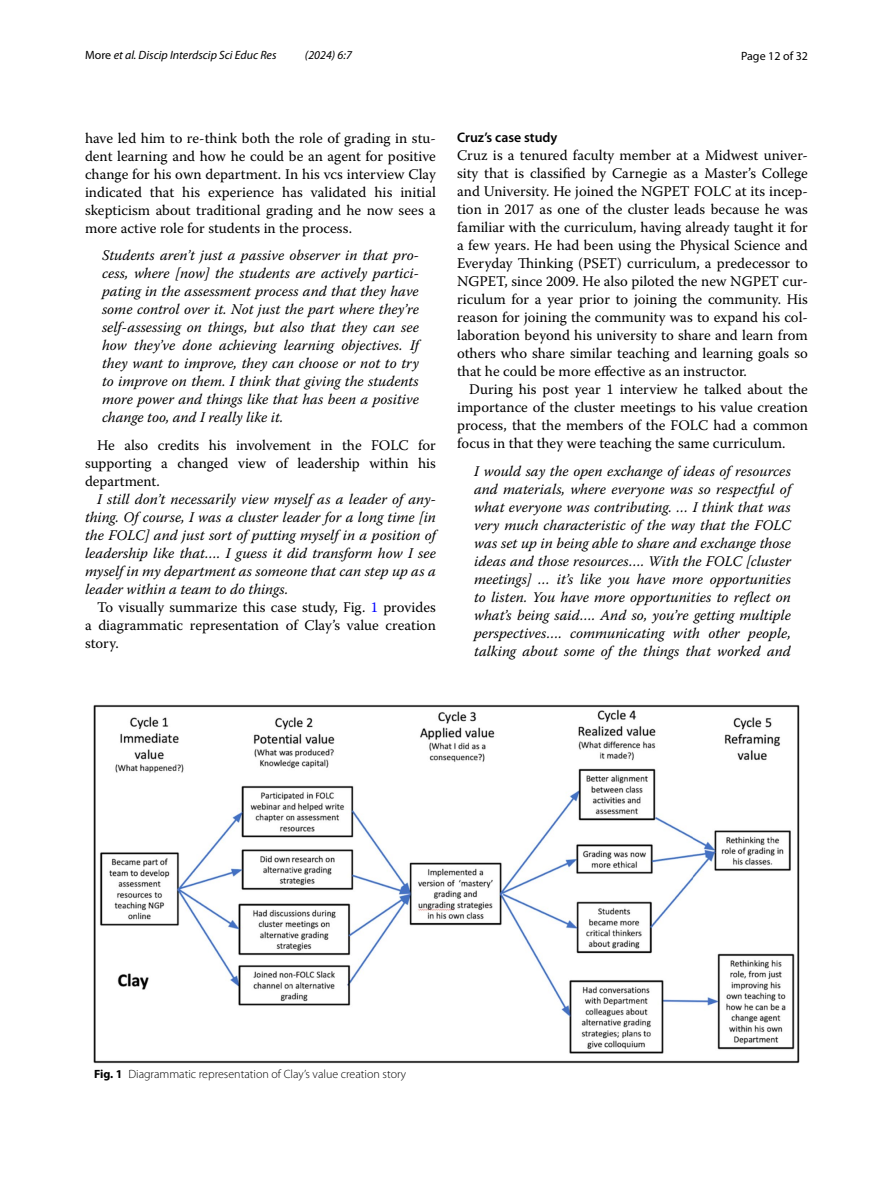
<style>
.page{position:relative;width:893px;height:1187px;background:#fff}
.page>*{position:absolute;margin:0;border:0;box-sizing:border-box;transform-origin:0 0}
.t1{font:14.7px/18px "Warnock Pro";color:#000;text-align:justify}
.t2{font:italic 14.7px/18px "Warnock Pro";color:#000;text-align:justify}
.t3{font:600 13.8px "Myriad Pro";color:#000}
.t4{font:300 12px "Myriad Pro";color:#000}
.t5{font:italic 12px "Myriad Pro";color:#000}
.t6{font:12px "Myriad Pro";color:#000}
.s1{font-style:normal}
.s2{color:#00f}
.s3{font-weight:700}
</style>
<div class="page">
<img style="left:93px;top:704px;width:707px;height:359px">
<p class="t5" style="left:85px;top:48px;width:193px"><span class="s1">More</span> et al. Discip Interdscip Sci Educ Res</p>
<p class="t5" style="left:305px;top:48px;width:48px">(2024) 6:7</p>
<p class="t6" style="left:741px;top:48px;width:68px">Page 12 of 32</p>
<p class="t1" style="left:85px;top:128px;width:352px">have led him to re-think both the role of grading in stu&shy;dent learning and how he could be an agent for positive change for his own department. In his vcs interview Clay indicated that his experience has validated his initial skepticism about traditional grading and he now sees a more active role for students in the process.</p>
<p class="t2" style="left:102px;top:246px;width:318px">Students aren’t just a passive observer in that pro&shy;cess, where [now] the students are actively partici&shy;pating in the assessment process and that they have some control over it. Not just the part where they’re self-assessing on things, but also that they can see how they’ve done achieving learning objectives. If they want to improve, they can choose or not to try to improve on them. I think that giving the students more power and things like that has been a positive change too, and I really like it.</p>
<p class="t1" style="left:85px;top:435px;width:352px;text-indent:12px">He also credits his involvement in the FOLC for supporting a changed view of leadership within his department.</p>
<p class="t2" style="left:85px;top:489px;width:352px;text-indent:12px">I still don’t necessarily view myself as a leader of any&shy;thing. Of course, I was a cluster leader for a long time [in the FOLC] and just sort of putting myself in a position of leadership like that…. I guess it did transform how I see myself in my department as someone that can step up as a leader within a team to do things.</p>
<p class="t1" style="left:85px;top:597px;width:352px;text-indent:12px">To visually summarize this case study, Fig. <span class="s2">1</span> provides a diagrammatic representation of Clay’s value creation story.</p>
<p class="t3" style="left:457px;top:129px;width:102px">Cruz’s case study</p>
<p class="t1" style="left:457px;top:146px;width:352px">Cruz is a tenured faculty member at a Midwest univer&shy;sity that is classified by Carnegie as a Master’s College and University. He joined the NGPET FOLC at its incep&shy;tion in 2017 as one of the cluster leads because he was familiar with the curriculum, having already taught it for a few years. He had been using the Physical Science and Everyday Thinking (PSET) curriculum, a predecessor to NGPET, since 2009. He also piloted the new NGPET cur&shy;riculum for a year prior to joining the community. His reason for joining the community was to expand his col&shy;laboration beyond his university to share and learn from others who share similar teaching and learning goals so that he could be more effective as an instructor.</p>
<p class="t1" style="left:457px;top:380px;width:352px;text-indent:12px">During his post year 1 interview he talked about the importance of the cluster meetings to his value creation process, that the members of the FOLC had a common focus in that they were teaching the same curriculum.</p>
<p class="t2" style="left:474px;top:461px;width:318px">I would say the open exchange of ideas of resources and materials, where everyone was so respectful of what everyone was contributing. … I think that was very much characteristic of the way that the FOLC was set up in being able to share and exchange those ideas and those resources…. With the FOLC [cluster meetings] … it’s like you have more opportunities to listen. You have more opportunities to reflect on what’s being said…. And so, you’re getting multiple perspectives…. communicating with other people, talking about some of the things that worked and</p>
<p class="t4" style="left:94px;top:1067px;width:314px"><span class="s3">Fig. 1</span> Diagrammatic representation of Clay’s value creation story</p>
</div>
